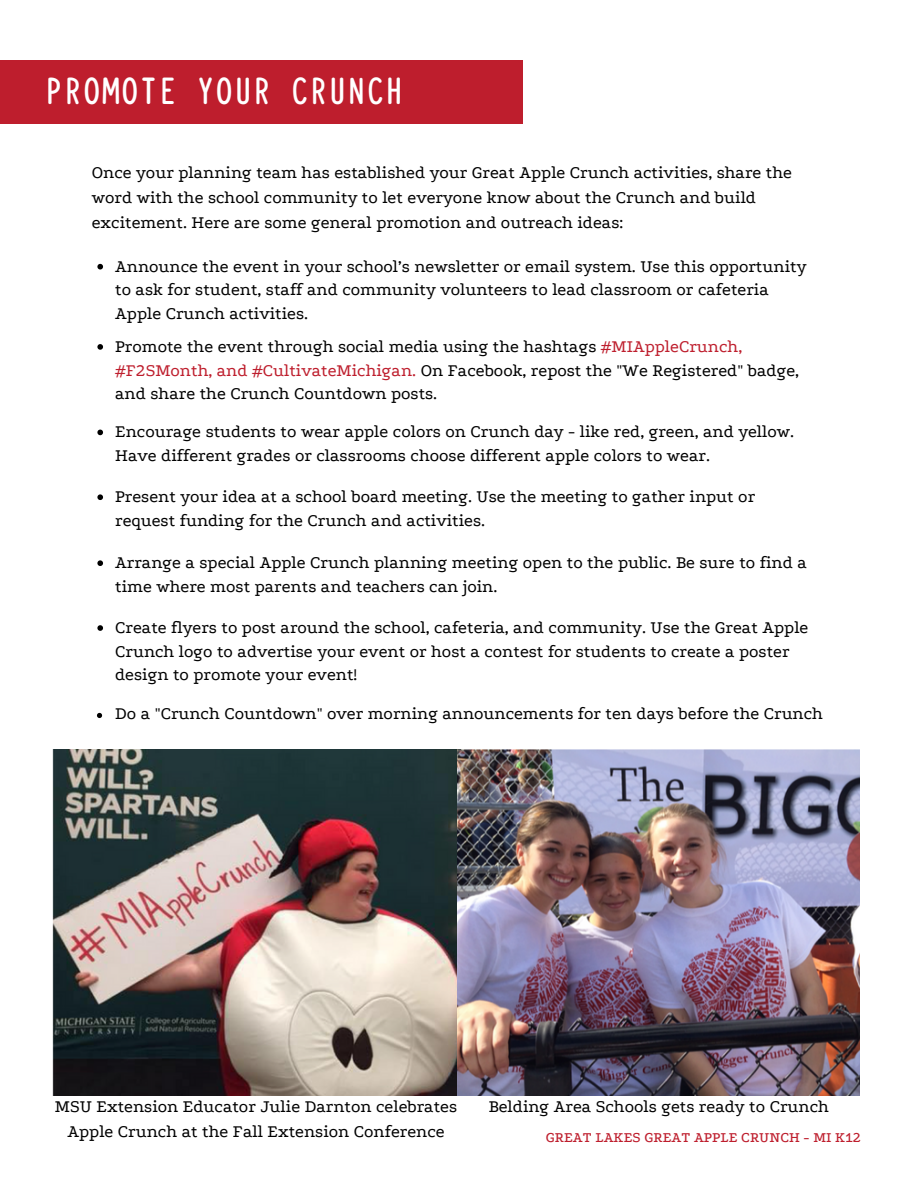
<style>
.page{position:relative;width:918px;height:1188px;background:#fff}
.page>*{position:absolute;margin:0;border:0;box-sizing:border-box;transform-origin:0 0}
.t1{font:700 42px "Typewriter Condensed";color:#fff}
.t2{font:18px/23.7px "Podkova";color:#000}
.t3{font:500 15px "Podkova";color:#be1e2d}
.s1{color:#be1e2d}
</style>
<div class="page">
<div style="left:0;top:60px;width:523px;height:64px;background:#be1e2d"></div>
<svg style="left:97px;top:264px;width:6px;height:6px"></svg>
<svg style="left:97px;top:344px;width:6px;height:6px"></svg>
<svg style="left:97px;top:494px;width:6px;height:6px"></svg>
<svg style="left:97px;top:560px;width:6px;height:6px"></svg>
<svg style="left:97px;top:625px;width:6px;height:6px"></svg>
<svg style="left:97px;top:713px;width:5px;height:5px"></svg>
<svg style="left:97px;top:430px;width:6px;height:5px"></svg>
<img style="left:52px;top:749px;width:406px;height:347px">
<img style="left:458px;top:749px;width:402px;height:347px">
<p class="t1" style="left:45px;top:61px;width:361px">PROMOTE YOUR CRUNCH</p>
<p class="t2" style="left:92px;top:161px;width:702px;line-height:24.8px">Once your planning team has established your Great Apple Crunch activities, share the word with the school community to let everyone know about the Crunch and build excitement. Here are some general promotion and outreach ideas:</p>
<p class="t2" style="left:115px;top:254px;width:693px">Announce the event in your school’s newsletter or email system. Use this opportunity to ask for student, staff and community volunteers to lead classroom or cafeteria<br>Apple Crunch activities.</p>
<p class="t2" style="left:115px;top:335px;width:685px">Promote the event through social media using the hashtags <span class="s1">#MIAppleCrunch, #F2SMonth, and #CultivateMichigan.</span> On Facebook, repost the "We Registered" badge, and share the Crunch Countdown posts.</p>
<p class="t2" style="left:115px;top:420px;width:681px">Encourage students to wear apple colors on Crunch day - like red, green, and yellow.<br>Have different grades or classrooms choose different apple colors to wear.</p>
<p class="t2" style="left:115px;top:485px;width:642px">Present your idea at a school board meeting. Use the meeting to gather input or request funding for the Crunch and activities.</p>
<p class="t2" style="left:115px;top:551px;width:693px">Arrange a special Apple Crunch planning meeting open to the public. Be sure to find a time where most parents and teachers can join.</p>
<p class="t2" style="left:115px;top:616px;width:695px">Create flyers to post around the school, cafeteria, and community. Use the Great Apple<br>Crunch logo to advertise your event or host a contest for students to create a poster design to promote your event!</p>
<p class="t2" style="left:115px;top:702px;width:709px">Do a "Crunch Countdown" over morning announcements for ten days before the Crunch</p>
<p class="t2" style="left:55px;top:1095px;width:404px;line-height:24.8px;text-align:center">MSU Extension Educator Julie Darnton celebrates<br>Apple Crunch at the Fall Extension Conference</p>
<p class="t2" style="left:489px;top:1095px;width:342px">Belding Area Schools gets ready to Crunch</p>
<p class="t3" style="left:546px;top:1129px;width:317px">GREAT LAKES GREAT APPLE CRUNCH - MI K12</p>
</div>
